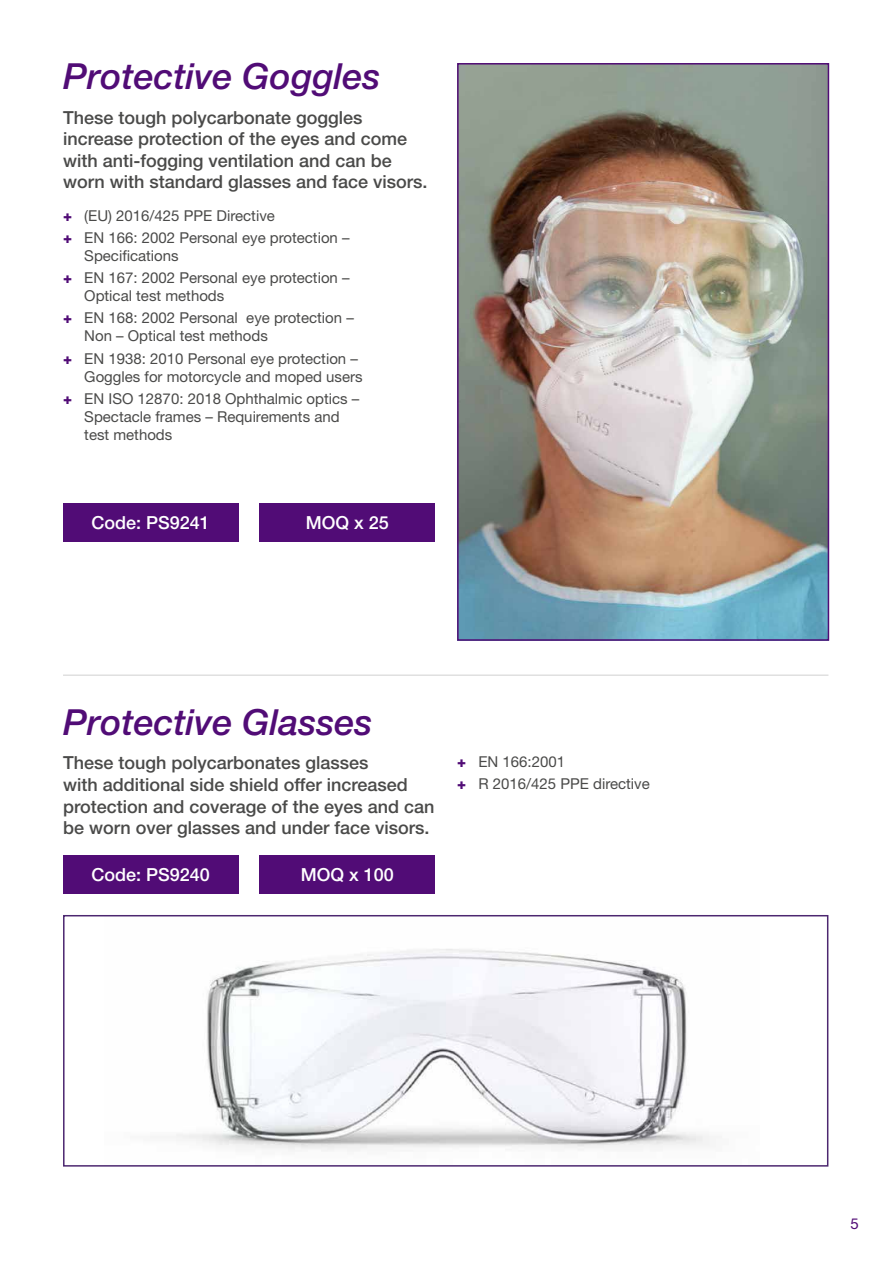
<style>
.page{position:relative;width:893px;height:1263px;background:#fff}
.page>*{position:absolute;margin:0;border:0;box-sizing:border-box;transform-origin:0 0}
.t1{font:italic 500 36px "Helvetica Neue LT Std";color:#510c76}
.t2{font:500 18px/21.6px "Helvetica Neue LT Std";color:#4a4a49}
.t3{font:500 18px "Helvetica Neue LT Std";color:#fff}
.t4{font:15px/22.2px "Helvetica Neue LT Std";color:#4a4a49}
.t5{font:15px "Helvetica Neue LT Std";color:#510c76}
.s1{font-weight:800;color:#510c76}
</style>
<div class="page">
<hr style="left:63px;top:675px;width:765px;height:1px;background:#d0d0d0">
<div style="left:260px;top:503px;width:175px;height:39px;background:#510c76"></div>
<div style="left:63px;top:503px;width:175px;height:39px;background:#510c76"></div>
<img style="left:460px;top:66px;width:366px;height:572px">
<div style="left:457px;top:63px;width:372px;height:578px;border:2px solid #510c76"></div>
<img style="left:176px;top:949px;width:534px;height:202px">
<div style="left:63px;top:915px;width:765px;height:251px;border:2px solid #4c2770"></div>
<div style="left:260px;top:855px;width:175px;height:39px;background:#510c76"></div>
<div style="left:63px;top:855px;width:175px;height:39px;background:#510c76"></div>
<h1 class="t1" style="left:63px;top:55px;width:319px">Protective Goggles</h1>
<p class="t2" style="left:63px;top:106px;width:366px">These tough polycarbonate goggles increase protection of the eyes and come with anti-fogging ventilation and can be worn with standard glasses and face visors.</p>
<p class="t4" style="left:63px;top:204px;width:288px"><span class="s1">+</span> (EU) 2016/425 PPE Directive<br><span class="s1">+</span> EN 166: 2002 Personal eye protection –</p>
<p class="t4" style="left:63px;top:244px;width:288px;text-indent:21px">Specifications<br><span class="s1">+</span> EN 167: 2002 Personal eye protection –</p>
<p class="t4" style="left:63px;top:285px;width:292px;text-indent:21px">Optical test methods<br><span class="s1">+</span> EN 168: 2002 Personal eye protection –</p>
<p class="t4" style="left:63px;top:325px;width:296px;text-indent:21px">Non – Optical test methods<br><span class="s1">+</span> EN 1938: 2010 Personal eye protection –</p>
<p class="t4" style="left:63px;top:365px;width:301px;text-align:right">Goggles for motorcycle and moped users<br><span class="s1">+</span> EN ISO 12870: 2018 Ophthalmic optics –</p>
<p class="t4" style="left:84px;top:407px;width:257px;line-height:18px">Spectacle frames – Requirements and test methods</p>
<p class="t3" style="left:92px;top:512px;width:120px">Code: PS9241</p>
<p class="t3" style="left:306px;top:512px;width:85px">MOQ x 25</p>
<h1 class="t1" style="left:63px;top:701px;width:311px">Protective Glasses</h1>
<p class="t2" style="left:63px;top:752px;width:373px">These tough polycarbonates glasses<br>with additional side shield offer increased protection and coverage of the eyes and can be worn over glasses and under face visors.</p>
<p class="t3" style="left:92px;top:864px;width:120px">Code: PS9240</p>
<p class="t3" style="left:301px;top:864px;width:95px">MOQ x 100</p>
<p class="t4" style="left:457px;top:750px;width:194px"><span class="s1">+</span> EN 166:2001<br><span class="s1">+</span> R 2016/425 PPE directive</p>
<p class="t5" style="left:851px;top:1215px;width:10px">5</p>
</div>
